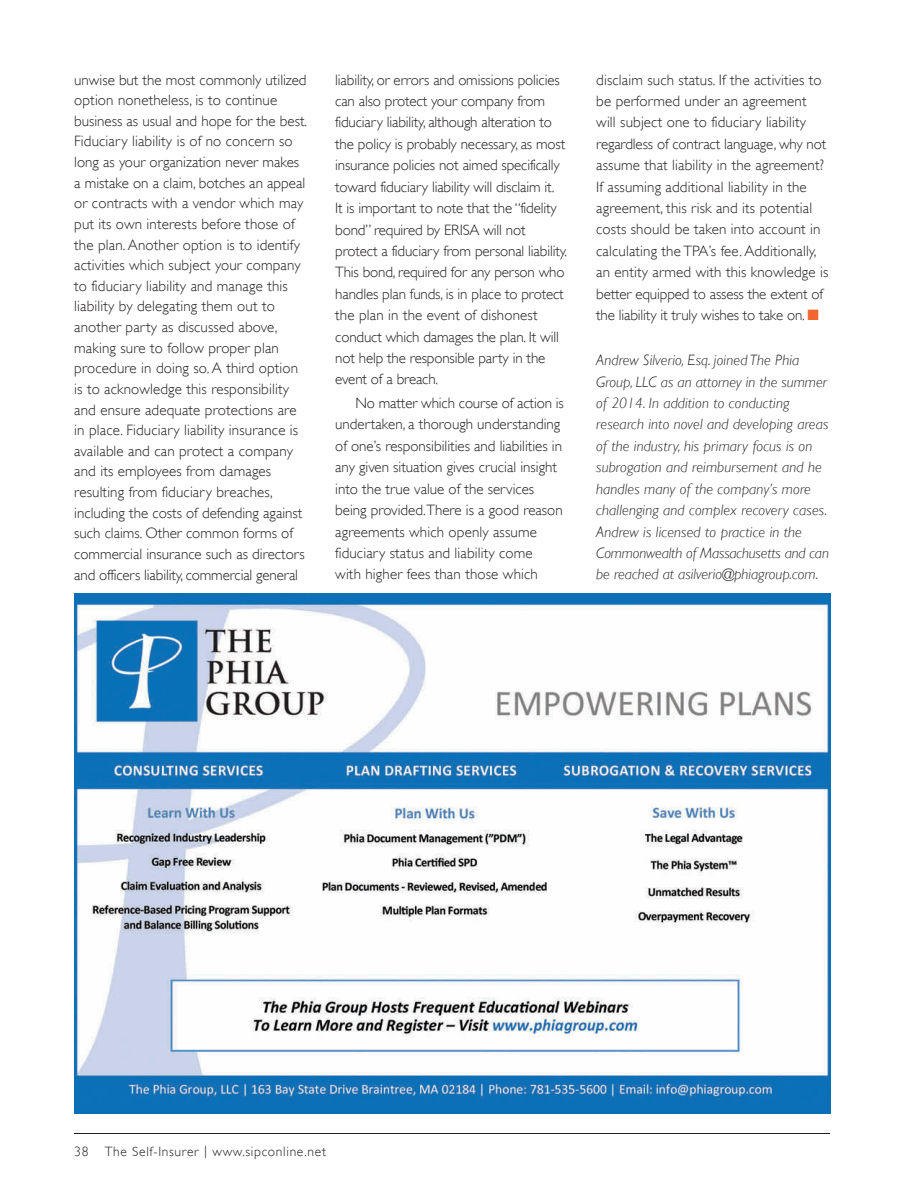
<style>
.page{position:relative;width:918px;height:1188px;background:#fff}
.page>*{position:absolute;margin:0;border:0;box-sizing:border-box;transform-origin:0 0}
.t1{font:300 15px/21.5px "Gill Sans";color:#231f20}
.t2{font:italic 300 15px/21.5px "Gill Sans";letter-spacing:.01em;color:#231f20}
.t3{font:300 13.5px "Gill Sans";letter-spacing:.05em;color:#231f20}
.s1{color:#f26430}
</style>
<div class="page">
<hr style="left:74px;top:1134px;width:756px;height:1px;background:#231f20">
<img style="left:74px;top:594px;width:756px;height:520px">
<p class="t1" style="left:74px;top:69px;width:234px;line-height:20.7px">unwise but the most commonly utilized option nonetheless, is to continue business as usual and hope for the best.<br>Fiduciary liability is of no concern so long as your organization never makes a mistake on a claim, botches an appeal or contracts with a vendor which may put its own interests before those of the plan. Another option is to identify activities which subject your company to fiduciary liability and manage this liability by delegating them out to another party as discussed above, making sure to follow proper plan procedure in doing so. A third option is to acknowledge this responsibility and ensure adequate protections are in place. Fiduciary liability insurance is available and can protect a company and its employees from damages resulting from fiduciary breaches, including the costs of defending against such claims. Other common forms of commercial insurance such as directors and officers liability, commercial general</p>
<p class="t1" style="left:335px;top:69px;width:233px">liability, or errors and omissions policies can also protect your company from fiduciary liability, although alteration to the policy is probably necessary, as most insurance policies not aimed specifically toward fiduciary liability will disclaim it.<br>It is important to note that the “fidelity bond” required by ERISA will not protect a fiduciary from personal liability.<br>This bond, required for any person who handles plan funds, is in place to protect the plan in the event of dishonest conduct which damages the plan. It will not help the responsible party in the event of a breach.</p>
<p class="t1" style="left:335px;top:392px;width:230px;text-indent:20px">No matter which course of action is undertaken, a thorough understanding of one’s responsibilities and liabilities in any given situation gives crucial insight into the true value of the services being provided.There is a good reason agreements which openly assume fiduciary status and liability come<br>with higher fees than those which</p>
<p class="t1" style="left:596px;top:69px;width:234px">disclaim such status. If the activities to be performed under an agreement will subject one to fiduciary liability regardless of contract language, why not assume that liability in the agreement?<br>If assuming additional liability in the agreement, this risk and its potential costs should be taken into account in calculating the TPA’s fee. Additionally, an entity armed with this knowledge is better equipped to assess the extent of the liability it truly wishes to take on. <span class="s1">■</span></p>
<p class="t2" style="left:596px;top:350px;width:234px">Andrew Silverio, Esq. joined The Phia Group, LLC as an attorney in the summer of 2014. In addition to conducting research into novel and developing areas of the industry, his primary focus is on subrogation and reimbursement and he handles many of the company’s more challenging and complex recovery cases.<br>Andrew is licensed to practice in the Commonwealth of Massachusetts and can be reached at asilverio@phiagroup.com.</p>
<p class="t3" style="left:74px;top:1143px;width:253px">38 The Self-Insurer | www.sipconline.net</p>
</div>
